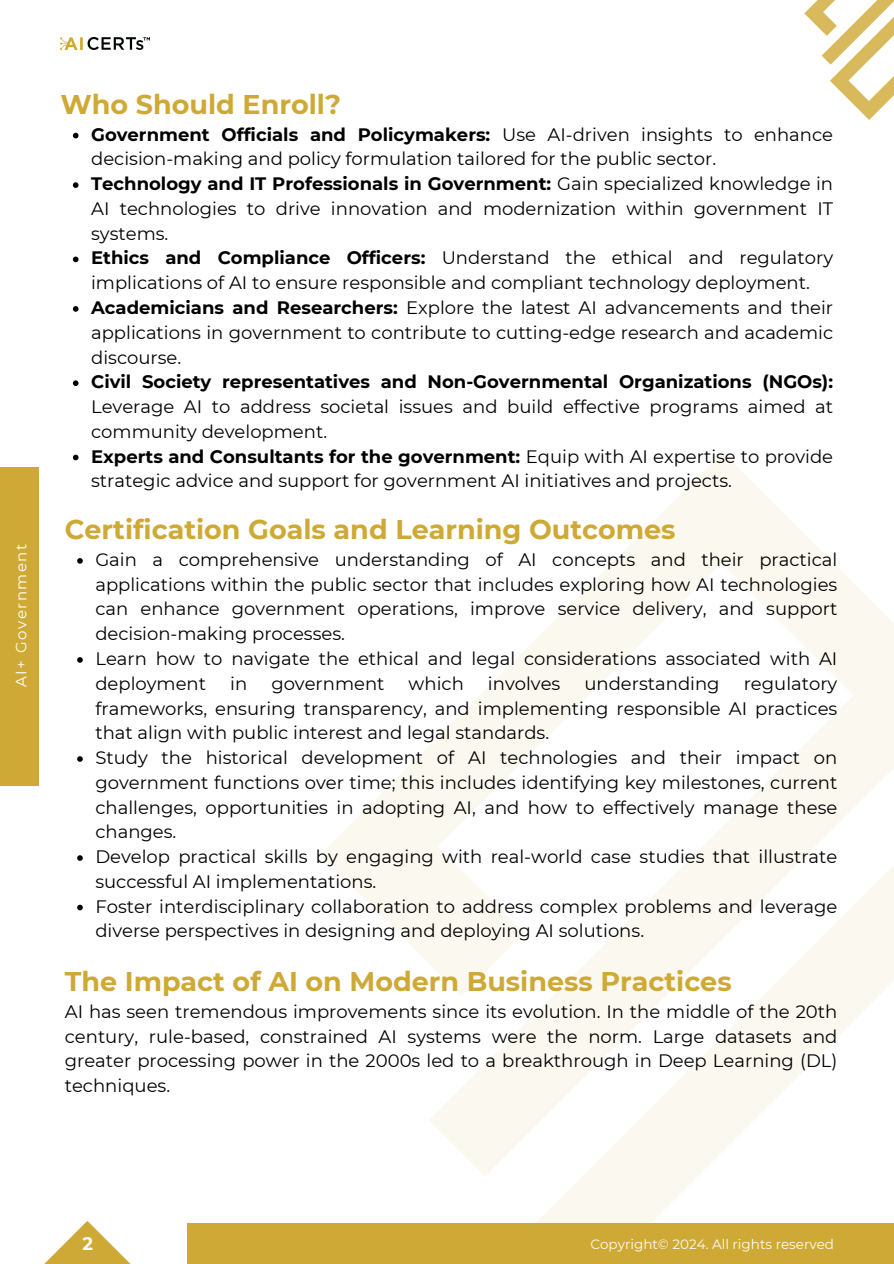
<style>
.page{position:relative;width:894px;height:1264px;background:#fff}
.page>*{position:absolute;margin:0;border:0;box-sizing:border-box;transform-origin:0 0}
.t1{font:700 27px "Montserrat";color:#cfa935}
.t2{font:18px/24.8px "Montserrat";color:#000;text-align:justify}
.t3{font:700 18px "Montserrat";color:#fff}
.t4{font:15px "Montserrat";letter-spacing:.1em;color:#fff}
.t5{font:13.5px "Montserrat";color:#fdfdfd}
.s1{font-weight:700}
</style>
<div class="page">
<svg style="left:321px;top:453px;width:572px;height:718px"></svg>
<svg style="left:480px;top:794px;width:413px;height:428px"></svg>
<svg style="left:45px;top:1221px;width:85px;height:42px"></svg>
<div style="left:187px;top:1222px;width:706px;height:41px;background:#cfa935"></div>
<div style="left:0;top:467px;width:39px;height:318px;background:#cfa935"></div>
<img style="left:60px;top:37px;width:89px;height:13px">
<svg style="left:804px;top:0;width:89px;height:120px"></svg>
<svg style="left:73px;top:133px;width:5px;height:5px"></svg>
<svg style="left:73px;top:182px;width:5px;height:6px"></svg>
<svg style="left:73px;top:256px;width:5px;height:6px"></svg>
<svg style="left:73px;top:306px;width:5px;height:6px"></svg>
<svg style="left:73px;top:380px;width:5px;height:6px"></svg>
<svg style="left:73px;top:454px;width:5px;height:6px"></svg>
<svg style="left:77px;top:558px;width:6px;height:5px"></svg>
<svg style="left:77px;top:657px;width:6px;height:5px"></svg>
<svg style="left:77px;top:756px;width:6px;height:5px"></svg>
<svg style="left:77px;top:855px;width:6px;height:5px"></svg>
<svg style="left:77px;top:904px;width:6px;height:6px"></svg>
<h2 class="t4" style="left:12px;top:686px;width:144px;rotate:-90deg">AI+ Government</h2>
<p class="t1" style="left:60px;top:87px;width:282px">Who Should Enroll?</p>
<p class="t2" style="left:91px;top:122px;width:743px"><span class="s1">Government Officials and Policymakers:</span> Use AI-driven insights to enhance decision-making and policy formulation tailored for the public sector.</p>
<p class="t2" style="left:91px;top:171px;width:743px"><span class="s1">Technology and IT Professionals in Government:</span> Gain specialized knowledge in AI technologies to drive innovation and modernization within government IT systems.</p>
<p class="t2" style="left:91px;top:246px;width:743px"><span class="s1">Ethics and Compliance Officers:</span> Understand the ethical and regulatory implications of AI to ensure responsible and compliant technology deployment.</p>
<p class="t2" style="left:91px;top:295px;width:743px"><span class="s1">Academicians and Researchers:</span> Explore the latest AI advancements and their applications in government to contribute to cutting-edge research and academic discourse.</p>
<p class="t2" style="left:91px;top:369px;width:743px"><span class="s1">Civil Society representatives and Non-Governmental Organizations (NGOs):<br></span>Leverage AI to address societal issues and build effective programs aimed at community development.</p>
<p class="t2" style="left:91px;top:444px;width:743px"><span class="s1">Experts and Consultants for the government:</span> Equip with AI expertise to provide strategic advice and support for government AI initiatives and projects.</p>
<p class="t1" style="left:65px;top:513px;width:612px">Certification Goals and Learning Outcomes</p>
<h1 class="t2" style="left:95px;top:547px;width:743px">Gain a comprehensive understanding of AI concepts and their practical applications within the public sector that includes exploring how AI technologies can enhance government operations, improve service delivery, and support decision-making processes.</h1>
<p class="t2" style="left:95px;top:646px;width:743px">Learn how to navigate the ethical and legal considerations associated with AI deployment</p>
<p class="t2" style="left:95px;top:671px;width:743px;text-indent:648px">regulatory frameworks, ensuring transparency, and implementing responsible AI practices that align with public interest and legal standards.</p>
<p class="t2" style="left:95px;top:745px;width:743px">Study the historical development of AI technologies and their impact on government functions over time; this includes identifying key milestones, current challenges, opportunities in adopting AI, and how to effectively manage these changes.</p>
<p class="t2" style="left:95px;top:844px;width:743px">Develop practical skills by engaging with real-world case studies that illustrate successful AI implementations.</p>
<p class="t2" style="left:95px;top:893px;width:743px">Foster interdisciplinary collaboration to address complex problems and leverage diverse perspectives in designing and deploying AI solutions.</p>
<p class="t1" style="left:65px;top:964px;width:668px">The Impact of AI on Modern Business Practices</p>
<p class="t2" style="left:65px;top:999px;width:773px">AI has seen tremendous improvements since its evolution. In the middle of the 20th century, rule-based, constrained AI systems were the norm. Large datasets and greater processing power in the 2000s led to a breakthrough in Deep Learning (DL) techniques.</p>
<p class="t2" style="left:230px;top:671px;width:19px">in</p>
<p class="t2" style="left:271px;top:671px;width:115px">government</p>
<p class="t2" style="left:408px;top:671px;width:57px">which</p>
<p class="t2" style="left:488px;top:671px;width:74px">involves</p>
<p class="t2" style="left:584px;top:671px;width:137px">understanding</p>
<p class="t3" style="left:82px;top:1232px;width:12px">2</p>
<h1 class="t5" style="left:590px;top:1235px;width:245px">Copyright© 2024. All rights reserved</h1>
</div>
